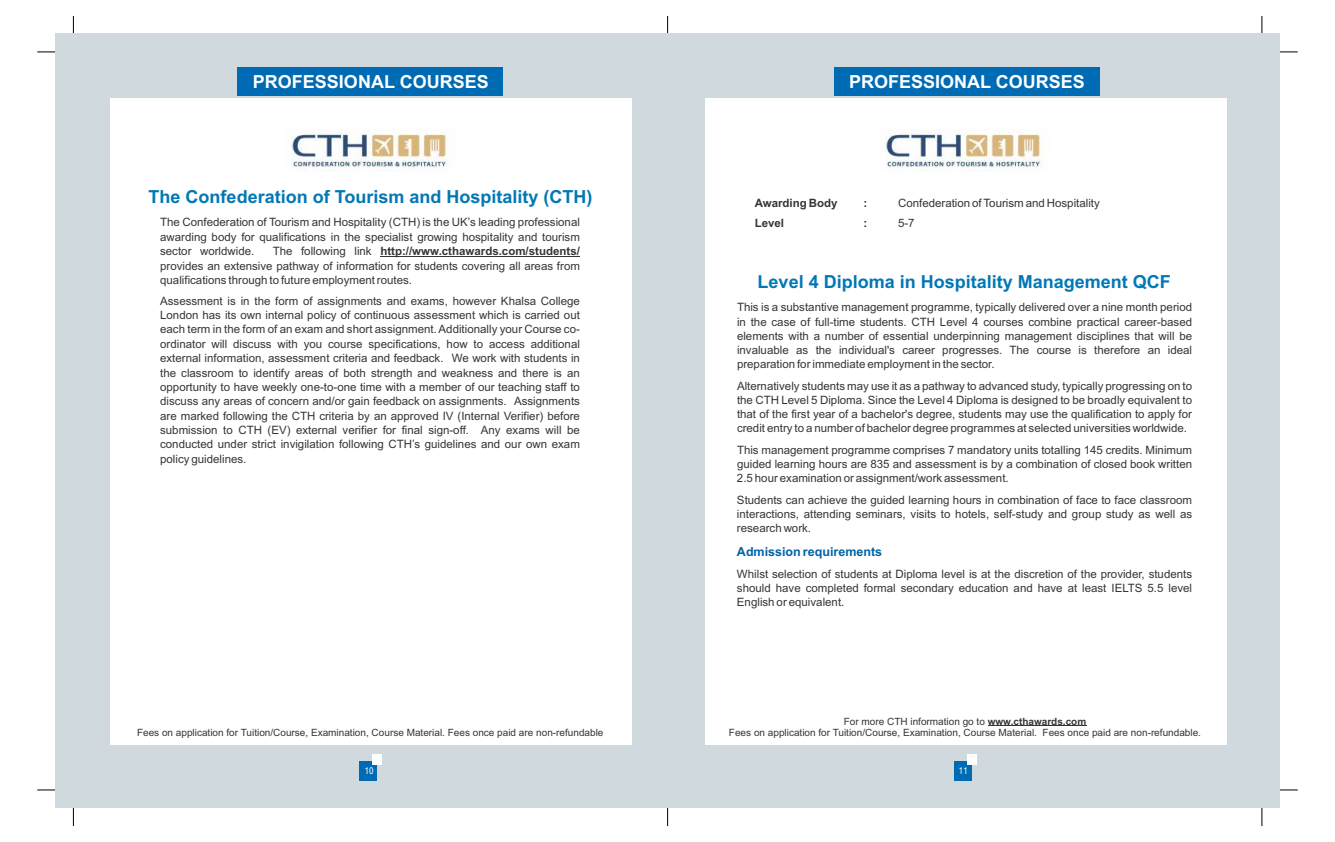
<style>
.page{position:relative;width:1335px;height:842px;background:#fff}
.page>*{position:absolute;margin:0;border:0;box-sizing:border-box;transform-origin:0 0}
.t1{font:700 18px "Arial";color:#0078b5}
.t2{font:700 18px "Arial";color:#fff}
.t3{font:700 12.5px "Arial";color:#0063a6}
.t4{font:11.5px/14.4px "Arial";color:#383336;text-align:justify}
.t5{font:700 11.5px "Arial";color:#383336}
.t6{font:10px/11.3px "Arial";color:#383336;text-align:center}
.t7{font:condensed 9px "Swiss 721 BT";color:#fff}
.s1{font-weight:700}
</style>
<div class="page">
<hr style="left:667px;top:16px;width:1px;height:810px;background:#000">
<hr style="left:73px;top:16px;width:1px;height:810px;background:#000">
<hr style="left:37px;top:52px;width:1260px;height:1px;background:#000">
<hr style="left:37px;top:790px;width:1260px;height:1px;background:#000">
<hr style="left:1261px;top:16px;width:1px;height:810px;background:#000">
<div style="left:55px;top:34px;width:1224px;height:774px;background:#cfd9de"></div>
<div style="left:360px;top:761px;width:17px;height:19px;background:#006bb5"></div>
<div style="left:373px;top:754px;width:9px;height:11px;background:#fff"></div>
<div style="left:954px;top:761px;width:17px;height:19px;background:#006bb5"></div>
<div style="left:967px;top:754px;width:9px;height:11px;background:#fff"></div>
<div style="left:110px;top:98px;width:522px;height:646px;background:#fff"></div>
<div style="left:705px;top:98px;width:522px;height:646px;background:#fff"></div>
<div style="left:238px;top:67px;width:265px;height:29px;background:#006bb5"></div>
<div style="left:834px;top:67px;width:265px;height:29px;background:#006bb5"></div>
<img style="left:885px;top:130px;width:157px;height:38px">
<hr style="left:987px;top:726px;width:99px;height:1px;background:#383336">
<img style="left:291px;top:130px;width:157px;height:38px">
<hr style="left:380px;top:256px;width:200px;height:1px;background:#383336">
<h1 class="t2" style="left:253px;top:75px;width:237px">PROFESSIONAL COURSES</h1>
<h1 class="t2" style="left:849px;top:75px;width:237px">PROFESSIONAL COURSES</h1>
<h1 class="t1" style="left:149px;top:190px;width:445px">The Confederation of Tourism and Hospitality (CTH)</h1>
<p class="t4" style="left:160px;top:216px;width:421px">The Confederation of Tourism and Hospitality (CTH) is the UK’s leading professional awarding body for qualifications in the specialist growing hospitality and tourism sector worldwide.</p>
<p class="t4" style="left:160px;top:245px;width:421px;text-indent:112px">The following link <span class="s1">http://www.cthawards.com/students/ </span>provides an extensive pathway of information for students covering all areas from qualifications through to future employment routes.</p>
<p class="t4" style="left:160px;top:294px;width:421px">Assessment is in the form of assignments and exams, however Khalsa College London has its own internal policy of continuous assessment which is carried out each term in the form of an exam and short assignment. Additionally your Course co&shy;ordinator will discuss with you course specifications, how to access additional external information, assessment criteria and feedback. We work with students in the classroom to identify areas of both strength and weakness and there is an opportunity to have weekly one-to-one time with a member of our teaching staff to discuss any areas of concern and/or gain feedback on assignments. Assignments are marked following the CTH criteria by an approved IV (Internal Verifier) before submission to CTH (EV) external verifier for final sign-off. Any exams will be conducted under strict invigilation following CTH’s guidelines and our own exam policy guidelines.</p>
<p class="t6" style="left:137px;top:728px;width:468px">Fees on application for Tuition/Course, Examination, Course Material. Fees once paid are non-refundable</p>
<p class="t5" style="left:754px;top:199px;width:84px">Awarding Body</p>
<p class="t5" style="left:863px;top:199px;width:5px">:</p>
<p class="t4" style="left:898px;top:197px;width:203px">Confederation of Tourism and Hospitality</p>
<p class="t5" style="left:754px;top:218px;width:31px">Level</p>
<p class="t5" style="left:863px;top:218px;width:5px">:</p>
<p class="t4" style="left:898px;top:216px;width:18px">5-7</p>
<h1 class="t1" style="left:757px;top:275px;width:415px">Level 4 Diploma in Hospitality Management QCF</h1>
<p class="t4" style="left:737px;top:301px;width:457px;line-height:14.1px">This is a substantive management programme, typically delivered over a nine month period in the case of full-time students. CTH Level 4 courses combine practical career-based elements with a number of essential underpinning management disciplines that will be invaluable as the individual's career progresses. The course is therefore an ideal preparation for immediate employment in the sector.</p>
<p class="t4" style="left:737px;top:380px;width:457px;line-height:14.1px">Alternatively students may use it as a pathway to advanced study, typically progressing on to the CTH Level 5 Diploma. Since the Level 4 Diploma is designed to be broadly equivalent to that of the first year of a bachelor's degree, students may use the qualification to apply for credit entry to a number of bachelor degree programmes at selected universities worldwide.</p>
<p class="t4" style="left:737px;top:444px;width:457px;line-height:14.1px">This management programme comprises 7 mandatory units totalling 145 credits. Minimum guided learning hours are 835 and assessment is by a combination of closed book written 2.5 hour examination or assignment/work assessment.</p>
<p class="t4" style="left:737px;top:494px;width:457px;line-height:14.1px">Students can achieve the guided learning hours in combination of face to face classroom interactions, attending seminars, visits to hotels, self-study and group study as well as research work.</p>
<p class="t4" style="left:737px;top:568px;width:457px;line-height:14.1px">Whilst selection of students at Diploma level is at the discretion of the provider, students should have completed formal secondary education and have at least IELTS 5.5 level English or equivalent.</p>
<p class="t3" style="left:737px;top:547px;width:147px">Admission requirements</p>
<p class="t6" style="left:729px;top:716px;width:473px">For more CTH information go to <span class="s1">www.cthawards.com<br></span>Fees on application for Tuition/Course, Examination, Course Material. Fees once paid are non-refundable.</p>
<p class="t7" style="left:365px;top:767px;width:10px">10</p>
<p class="t7" style="left:959px;top:767px;width:10px">11</p>
</div>
